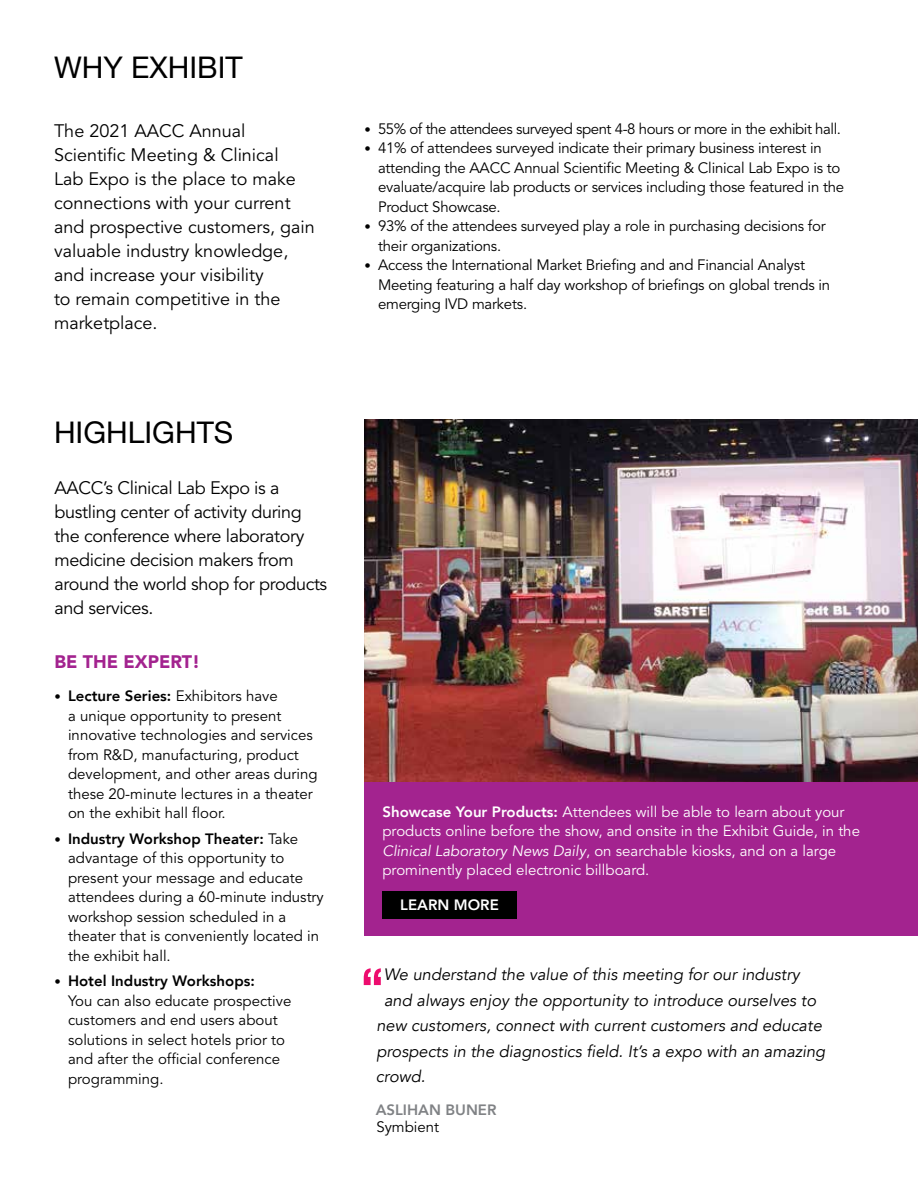
<style>
.page{position:relative;width:918px;height:1188px;background:#fff}
.page>*{position:absolute;margin:0;border:0;box-sizing:border-box;transform-origin:0 0}
.t1{font:700 condensed 52.2px "Helvetica Neue";color:#ed0c6e}
.t2{font:30px "Helvetica Neue";color:#000}
.t3{font:18px/24px "Avenir";color:#000}
.t4{font:18px/24px "Avenir";letter-spacing:-.02em;color:#000}
.t5{font:900 18px "Avenir";color:#a3238f}
.t6{font:italic 16.5px "Avenir";color:#000}
.t7{font:15px/19.5px "Avenir";letter-spacing:-.015em;color:#000}
.t8{font:15px/19.5px "Avenir";color:#fff}
.t9{font:800 15px "Avenir";color:#808285}
.t10{font:800 15px "Avenir";color:#fff}
.s1{font-size:12.75px}
.s2{font-weight:800}
.s3{font-style:italic}
</style>
<div class="page">
<img style="left:364px;top:419px;width:554px;height:363px">
<div style="left:364px;top:782px;width:554px;height:153px;background:#a3238f"></div>
<div style="left:382px;top:891px;width:135px;height:27px;background:#000"></div>
<h2 class="t2" style="left:54px;top:49px;width:190px">WHY EXHIBIT</h2>
<p class="t3" style="left:54px;top:119px;width:262px">The 2021 AACC Annual<br>Scientific Meeting &amp; Clinical<br>Lab Expo is the place to make connections with your current and prospective customers, gain valuable industry knowledge, and increase your visibility<br>to remain competitive in the marketplace.</p>
<p class="t7" style="left:364px;top:119px;width:478px"><span class="s1">•</span> 55% of the attendees surveyed spent 4-8 hours or more in the exhibit hall.</p>
<p class="t7" style="left:378px;top:139px;width:468px;text-indent:-14px"><span class="s1">•</span> 41% of attendees surveyed indicate their primary business interest in attending the AACC Annual Scientific Meeting &amp; Clinical Lab Expo is to evaluate/acquire lab products or services including those featured in the Product Showcase.</p>
<p class="t7" style="left:378px;top:217px;width:449px;text-indent:-14px"><span class="s1">•</span> 93% of the attendees surveyed play a role in purchasing decisions for their organizations.</p>
<p class="t7" style="left:378px;top:256px;width:454px;text-indent:-14px"><span class="s1">•</span> Access the International Market Briefing and and Financial Analyst<br>Meeting featuring a half day workshop of briefings on global trends in emerging IVD markets.</p>
<h2 class="t2" style="left:54px;top:415px;width:181px">HIGHLIGHTS</h2>
<p class="t4" style="left:55px;top:477px;width:274px">AACC’s Clinical Lab Expo is a bustling center of activity during the conference where laboratory medicine decision makers from around the world shop for products and services.</p>
<p class="t5" style="left:55px;top:651px;width:147px">BE THE EXPERT!</p>
<p class="t7" style="left:68px;top:687px;width:251px;text-indent:-14px"><span class="s1">•</span> <span class="s2">Lecture Series:</span> Exhibitors have<br>a unique opportunity to present innovative technologies and services from R&amp;D, manufacturing, product development, and other areas during these 20-minute lectures in a theater on the exhibit hall floor.</p>
<p class="t7" style="left:68px;top:829px;width:257px;text-indent:-14px"><span class="s1">•</span> <span class="s2">Industry Workshop Theater:</span> Take advantage of this opportunity to present your message and educate attendees during a 60-minute industry workshop session scheduled in a theater that is conveniently located in the exhibit hall.</p>
<p class="t7" style="left:68px;top:972px;width:225px;text-indent:-14px"><span class="s1">•</span> <span class="s2">Hotel Industry Workshops:<br></span>You can also educate prospective customers and end users about solutions in select hotels prior to and after the official conference programming.</p>
<p class="t8" style="left:382px;top:802px;width:479px"><span class="s2">Showcase Your Products:</span> Attendees will be able to learn about your products online before the show, and onsite in the Exhibit Guide, in the <span class="s3">Clinical Laboratory News Daily</span>, on searchable kiosks, and on a large prominently placed electronic billboard.</p>
<p class="t10" style="left:400px;top:893px;width:100px">LEARN MORE</p>
<h1 class="t1" style="left:360px;top:955px;width:26px">“</h1>
<p class="t6" style="left:384px;top:965px;width:418px">We understand the value of this meeting for our industry</p>
<p class="t6" style="left:384px;top:990px;width:434px">and always enjoy the opportunity to introduce ourselves to</p>
<p class="t6" style="left:376px;top:1016px;width:447px">new customers, connect with current customers and educate</p>
<p class="t6" style="left:376px;top:1041px;width:450px">prospects in the diagnostics field. It’s a expo with an amazing</p>
<p class="t6" style="left:376px;top:1067px;width:51px">crowd.</p>
<p class="t9" style="left:376px;top:1098px;width:122px">ASLIHAN BUNER</p>
<p class="t7" style="left:376px;top:1117px;width:64px">Symbient</p>
</div>
